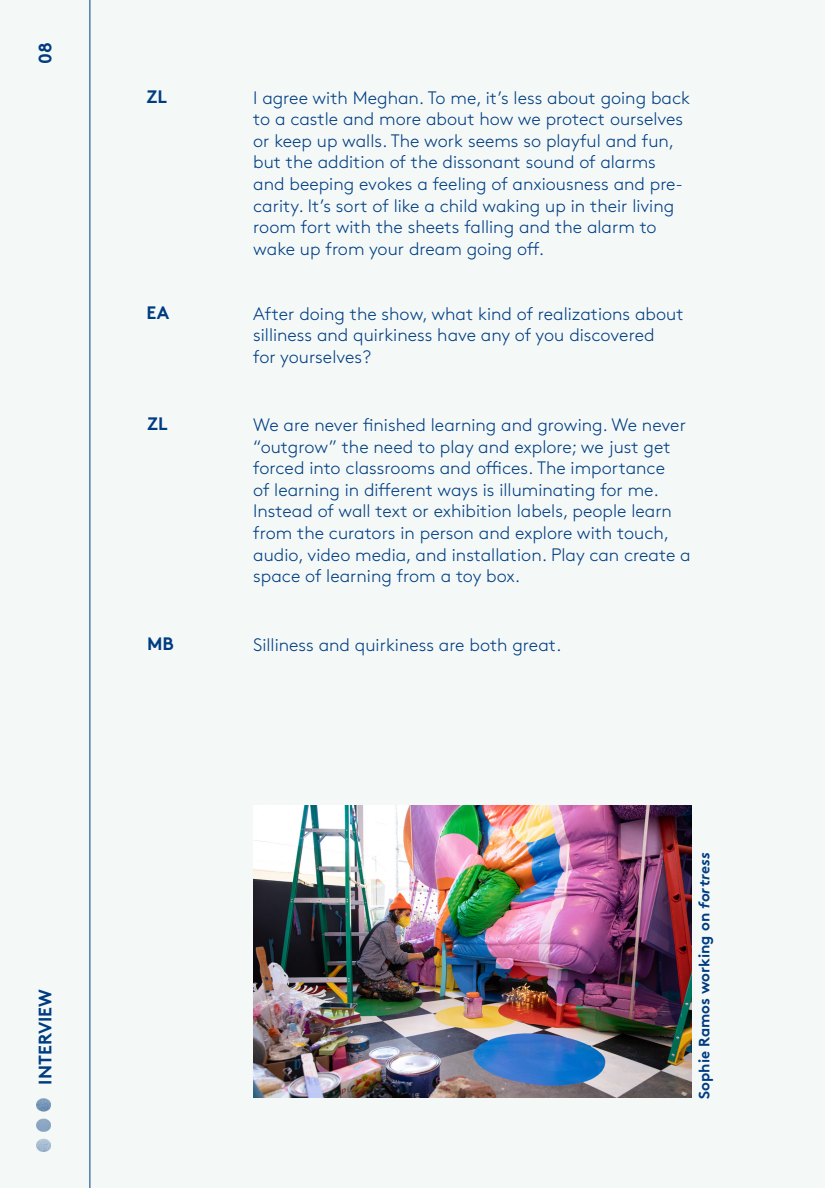
<style>
.page{position:relative;width:825px;height:1188px;background:#f4f9f8}
.page>*{position:absolute;margin:0;border:0;box-sizing:border-box;transform-origin:0 0}
.t1{font:300 18px/21.6px "Brown";color:#003c81}
.t2{font:700 18px "Brown";color:#003c81}
.t3{font:700 15px "Brown";color:#003c81}
.s1{font-style:italic}
</style>
<div class="page">
<img style="left:37px;top:1098px;width:13px;height:54px">
<hr style="left:90px;top:0;width:1px;height:1188px;background:#003c81">
<img style="left:253px;top:806px;width:438px;height:292px">
<p class="t2" style="left:31px;top:64px;width:23px;rotate:-90deg">08</p>
<p class="t2" style="left:31px;top:1084px;width:97px;rotate:-90deg">INTERVIEW</p>
<p class="t2" style="left:146px;top:82px;width:22px">ZL</p>
<p class="t1" style="left:253px;top:85px;width:438px">I agree with Meghan. To me, it’s less about going back to a castle and more about how we protect ourselves or keep up walls. The work seems so playful and fun, but the addition of the dissonant sound of alarms and beeping evokes a feeling of anxiousness and pre&shy;carity. It’s sort of like a child waking up in their living room fort with the sheets falling and the alarm to wake up from your dream going off.</p>
<p class="t2" style="left:146px;top:298px;width:24px">EA</p>
<p class="t1" style="left:253px;top:301px;width:432px">After doing the show, what kind of realizations about silliness and quirkiness have any of you discovered</p>
<p class="t1" style="left:253px;top:345px;width:119px">for yourselves?</p>
<p class="t2" style="left:147px;top:409px;width:22px">ZL</p>
<p class="t1" style="left:253px;top:413px;width:439px">We are never finished learning and growing. We never “outgrow” the need to play and explore; we just get forced into classrooms and offices. The importance<br>of learning in different ways is illuminating for me.<br>Instead of wall text or exhibition labels, people learn from the curators in person and explore with touch, audio, video media, and installation. Play can create a space of learning from a toy box.</p>
<p class="t2" style="left:147px;top:629px;width:28px">MB</p>
<p class="t1" style="left:253px;top:633px;width:310px">Silliness and quirkiness are both great.</p>
<p class="t3" style="left:692px;top:1099px;width:248px;rotate:-90deg">Sophie Ramos working on <span class="s1">fortress</span></p>
</div>
